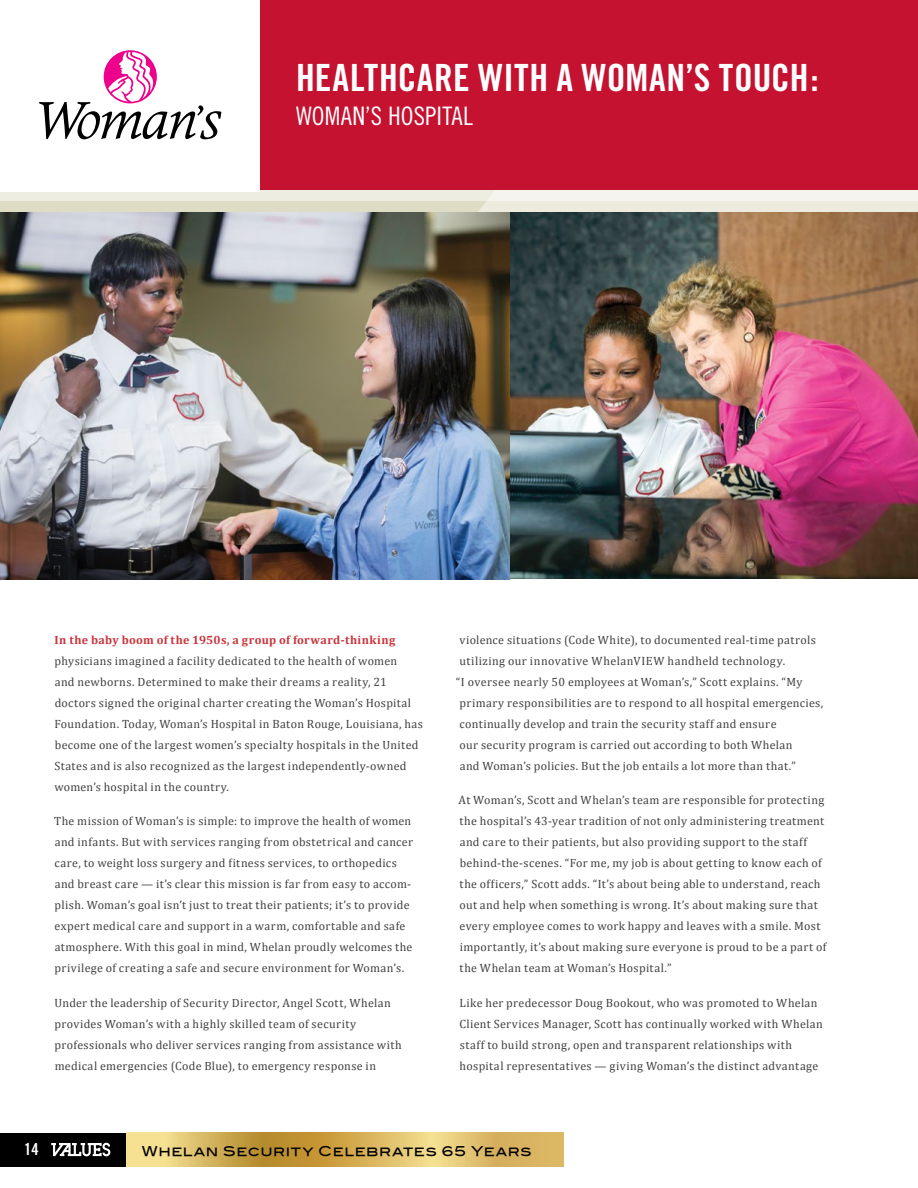
<style>
.page{position:relative;width:918px;height:1188px;background:#fff}
.page>*{position:absolute;margin:0;border:0;box-sizing:border-box;transform-origin:0 0}
.t1{font:37.5px "Trade Gothic Bold Cond Twenty";letter-spacing:.005em;color:#fff}
.t2{font:25.5px "Trade Gothic Cond Eighteen";letter-spacing:.005em;color:#fff}
.t3{font:16.5px "Trade Gothic Bold Cond Twenty";color:#fff}
.t4{font:13.5px "Blair Md ITCTT Medium";letter-spacing:.045em;color:#000}
.t5{font:12px/21px "Cambria";letter-spacing:.03em;color:#414042}
.t6{font:700 12px "Cambria";letter-spacing:.03em;color:#c9353d}
</style>
<div class="page">
<div style="left:0;top:0;width:918px;height:200px;background:linear-gradient(to right,#ecebdd,#f6f5f1)"></div>
<div style="left:0;top:0;width:918px;height:190px;background:#c41230"></div>
<img style="left:448px;top:212px;width:470px;height:368px">
<div style="left:0;top:1133px;width:131px;height:34px;background:#000"></div>
<svg style="left:127px;top:1133px;width:437px;height:34px;background:#d9b761"></svg>
<svg style="left:51px;top:1143px;width:59px;height:13px"></svg>
<img style="left:0;top:212px;width:509px;height:367px">
<div style="left:0;top:0;width:260px;height:191px;background:#fff"></div>
<svg style="left:39px;top:50px;width:182px;height:89px"></svg>
<h1 class="t1" style="left:296px;top:54px;width:524px">HEALTHCARE WITH A WOMAN’S TOUCH:</h1>
<h2 class="t2" style="left:296px;top:101px;width:178px">WOMAN’S HOSPITAL</h2>
<p class="t6" style="left:55px;top:631px;width:342px">In the baby boom of the 1950s, a group of forward-thinking</p>
<p class="t5" style="left:54px;top:650px;width:370px">physicians imagined a facility dedicated to the health of women<br>and newborns. Determined to make their dreams a reality, 21 doctors signed the original charter creating the Woman’s Hospital Foundation. Today, Woman’s Hospital in Baton Rouge, Louisiana, has become one of the largest women’s specialty hospitals in the United States and is also recognized as the largest independently-owned women’s hospital in the country.</p>
<p class="t5" style="left:54px;top:810px;width:360px">The mission of Woman’s is simple: to improve the health of women and infants. But with services ranging from obstetrical and cancer care, to weight loss surgery and fitness services, to orthopedics and breast care — it’s clear this mission is far from easy to accom&shy;plish. Woman’s goal isn’t just to treat their patients; it’s to provide expert medical care and support in a warm, comfortable and safe atmosphere. With this goal in mind, Whelan proudly welcomes the privilege of creating a safe and secure environment for Woman’s.</p>
<p class="t5" style="left:55px;top:992px;width:349px">Under the leadership of Security Director, Angel Scott, Whelan provides Woman’s with a highly skilled team of security professionals who deliver services ranging from assistance with medical emergencies (Code Blue), to emergency response in</p>
<p class="t5" style="left:459px;top:629px;width:358px">violence situations (Code White), to documented real-time patrols</p>
<p class="t5" style="left:460px;top:650px;width:327px">utilizing our innovative WhelanVIEW handheld technology.</p>
<p class="t5" style="left:456px;top:671px;width:348px">“I oversee nearly 50 employees at Woman’s,” Scott explains. “My</p>
<p class="t5" style="left:460px;top:692px;width:365px">primary responsibilities are to respond to all hospital emergencies,</p>
<p class="t5" style="left:460px;top:713px;width:318px">continually develop and train the security staff and ensure</p>
<p class="t5" style="left:460px;top:734px;width:334px">our security program is carried out according to both Whelan</p>
<p class="t5" style="left:460px;top:755px;width:338px">and Woman’s policies. But the job entails a lot more than that.”</p>
<p class="t5" style="left:459px;top:789px;width:369px">At Woman’s, Scott and Whelan’s team are responsible for protecting the hospital’s 43-year tradition of not only administering treatment and care to their patients, but also providing support to the staff behind-the-scenes. “For me, my job is about getting to know each of the officers,” Scott adds. “It’s about being able to understand, reach out and help when something is wrong. It’s about making sure that every employee comes to work happy and leaves with a smile. Most importantly, it’s about making sure everyone is proud to be a part of the Whelan team at Woman’s Hospital.”</p>
<p class="t5" style="left:459px;top:992px;width:365px">Like her predecessor Doug Bookout, who was promoted to Whelan Client Services Manager, Scott has continually worked with Whelan staff to build strong, open and transparent relationships with hospital representatives — giving Woman’s the distinct advantage</p>
<h3 class="t3" style="left:24px;top:1140px;width:16px">14</h3>
<p class="t4" style="left:142px;top:1140px;width:391px">Whelan Security Celebrates 65 Years</p>
</div>
